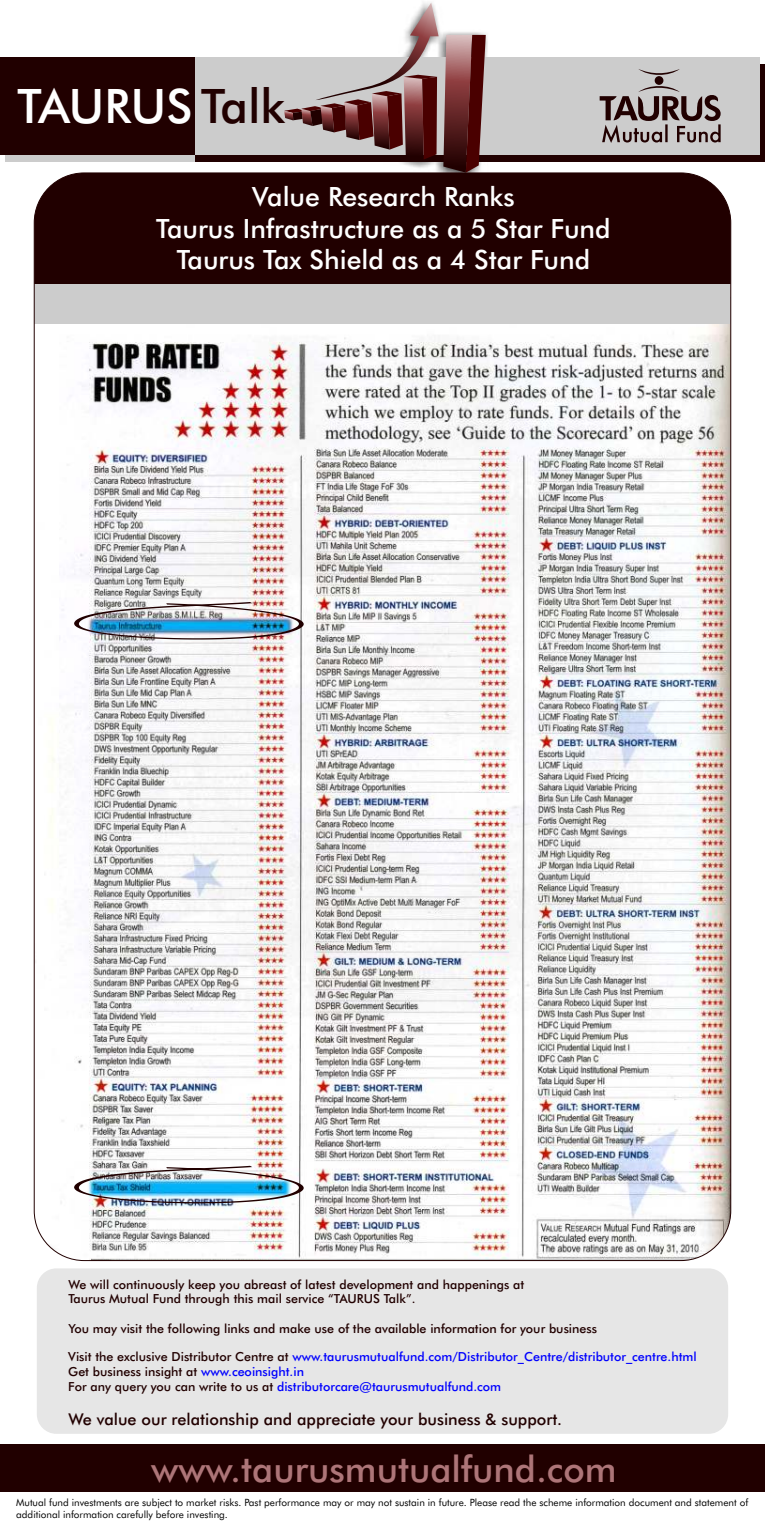
<style>
.page{position:relative;width:765px;height:1525px;background:#fff}
.page>*{position:absolute;margin:0;border:0;box-sizing:border-box;transform-origin:0 0}
.t1{font:500 47.5px "Futura BT";color:#fff}
.t2{font:500 36.38px "Futura BT";color:#ad7578}
.t3{font:500 26.5px/31.9px "Futura BT";color:#fff;text-align:center}
.t4{font:500 16.25px "Futura BT";color:#210000}
.t5{font:500 12.5px/15px "Futura BT";color:#00f}
.t6{font:500 12.5px/15px "Futura BT";color:#210000}
.t7{font:10px/12px "Futura BT";color:#000}
.s1{color:#210000}
</style>
<div class="page">
<img style="left:278px;top:2px;width:210px;height:171px">
<div style="left:6px;top:64px;width:759px;height:98px;background:#210000"></div>
<div style="left:0;top:57px;width:759px;height:98px;background:#ccc"></div>
<div style="left:6px;top:64px;width:189px;height:98px;background:#ccc"></div>
<div style="left:0;top:57px;width:195px;height:98px;background:#210000"></div>
<svg style="left:600px;top:69px;width:121px;height:74px"></svg>
<img style="left:34px;top:324px;width:697px;height:936px">
<div style="left:34px;top:173px;width:697px;height:111px;background:#210000"></div>
<div style="left:34px;top:284px;width:697px;height:40px;background:#ccc"></div>
<svg style="left:443px;top:35px;width:43px;height:138px;background:#754041"></svg>
<svg style="left:284px;top:36px;width:153px;height:123px"></svg>
<img style="left:74px;top:602px;width:230px;height:37px">
<div style="left:0;top:1444px;width:765px;height:48px;background:#210000"></div>
<div style="left:37px;top:1268px;width:691px;height:165px;background:#e6e6e6;border-radius:20px"></div>
<img style="left:74px;top:1165px;width:230px;height:38px">
<h1 class="t1" style="left:18px;top:87px;width:269px">TAURUS <span class="s1">Talk</span></h1>
<h3 class="t3" style="left:156px;top:183px;width:456px">Value Research Ranks<br>Taurus Infrastructure as a 5 Star Fund<br>Taurus Tax Shield as a 4 Star Fund</h3>
<p class="t6" style="left:68px;top:1277px;width:457px">We will continuously keep you abreast of latest development and happenings at<br>Taurus Mutual Fund through this mail service “TAURUS Talk”.</p>
<p class="t6" style="left:68px;top:1322px;width:530px">You may visit the following links and make use of the available information for your business</p>
<p class="t5" style="left:68px;top:1350px;width:630px"><span class="s1">Visit the exclusive Distributor Centre at</span> www.taurusmutualfund.com/Distributor_Centre/distributor_centre.html<br><span class="s1">Get business insight at</span> www.ceoinsight.in<br><span class="s1">For any query you can write to us at</span> distributorcare@taurusmutualfund.com</p>
<h3 class="t4" style="left:68px;top:1412px;width:495px">We value our relationship and appreciate your business &amp; support.</h3>
<h2 class="t2" style="left:151px;top:1454px;width:467px">www.taurusmutualfund.com</h2>
<p class="t7" style="left:16px;top:1497px;width:734px">Mutual fund investments are subject to market risks. Past performance may or may not sustain in future. Please read the scheme information document and statement of additional information carefully before investing.</p>
</div>
